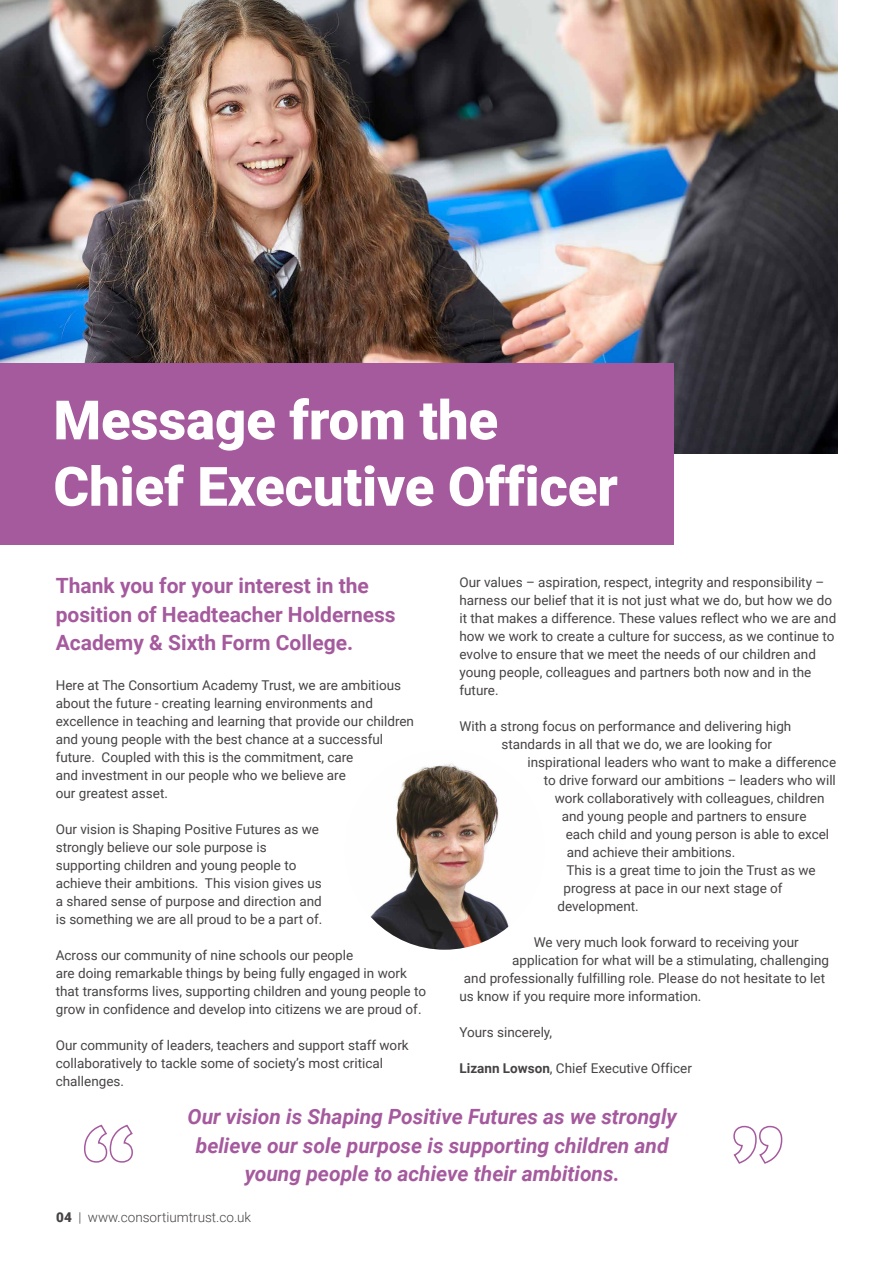
<style>
.page{position:relative;width:893px;height:1263px;background:#fff}
.page>*{position:absolute;margin:0;border:0;box-sizing:border-box;transform-origin:0 0}
.t1{font:900 54.3px/66.4px "Roboto";color:#fff}
.t2{font:italic 700 21px/28.5px "Roboto";color:#a55a9e;text-align:center}
.t3{font:700 21px/28.5px "Roboto";color:#a55a9e}
.t4{font:13.5px/18px "Roboto";color:#464345}
.t5{font:300 13.5px "Roboto";color:#464345}
.s1{font-weight:700}
.s2{font-weight:900}
</style>
<div class="page">
<img style="left:0;top:0;width:838px;height:454px">
<div style="left:0;top:363px;width:674px;height:181px;background:#a55a9e"></div>
<img style="left:345px;top:750px;width:199px;height:200px;border-radius:100px">
<svg style="left:733px;top:1125px;width:50px;height:39px"></svg>
<svg style="left:84px;top:1124px;width:49px;height:39px"></svg>
<h1 class="t1" style="left:53px;top:385px;width:566px">Message from the<br>Chief Executive Officer</h1>
<h2 class="t3" style="left:56px;top:571px;width:341px">Thank you for your interest in the position of Headteacher Holderness<br>Academy &amp; Sixth Form College.</h2>
<p class="t4" style="left:56px;top:675px;width:360px">Here at The Consortium Academy Trust, we are ambitious about the future - creating learning environments and excellence in teaching and learning that provide our children and young people with the best chance at a successful future. Coupled with this is the commitment, care<br>and investment in our people who we believe are<br>our greatest asset.</p>
<p class="t4" style="left:56px;top:819px;width:268px">Our vision is Shaping Positive Futures as we strongly believe our sole purpose is supporting children and young people to achieve their ambitions. This vision gives us a shared sense of purpose and direction and is something we are all proud to be a part of.</p>
<p class="t4" style="left:56px;top:945px;width:372px">Across our community of nine schools our people<br>are doing remarkable things by being fully engaged in work that transforms lives, supporting children and young people to grow in confidence and develop into citizens we are proud of.</p>
<p class="t4" style="left:56px;top:1035px;width:354px">Our community of leaders, teachers and support staff work collaboratively to tackle some of society’s most critical challenges.</p>
<p class="t4" style="left:459px;top:573px;width:378px">Our values – aspiration, respect, integrity and responsibility – harness our belief that it is not just what we do, but how we do it that makes a difference. These values reflect who we are and how we work to create a culture for success, as we continue to evolve to ensure that we meet the needs of our children and young people, colleagues and partners both now and in the future.</p>
<p class="t4" style="left:501px;top:717px;width:291px;text-indent:-42px">With a strong focus on performance and delivering high standards in all that we do, we are looking for</p>
<p class="t4" style="left:527px;top:753px;width:310px">inspirational leaders who want to make a difference</p>
<p class="t4" style="left:544px;top:771px;width:294px">to drive forward our ambitions – leaders who will</p>
<p class="t4" style="left:555px;top:789px;width:271px">work collaboratively with colleagues, children</p>
<p class="t4" style="left:562px;top:807px;width:246px">and young people and partners to ensure</p>
<p class="t4" style="left:566px;top:825px;width:265px">each child and young person is able to excel</p>
<p class="t4" style="left:567px;top:843px;width:170px">and achieve their ambitions.</p>
<p class="t4" style="left:566px;top:861px;width:251px">This is a great time to join the Trust as we</p>
<p class="t4" style="left:563px;top:879px;width:221px">progress at pace in our next stage of</p>
<p class="t4" style="left:557px;top:897px;width:83px">development.</p>
<p class="t4" style="left:534px;top:933px;width:266px">We very much look forward to receiving your</p>
<p class="t4" style="left:512px;top:951px;width:318px">application for what will be a stimulating, challenging</p>
<p class="t4" style="left:464px;top:969px;width:363px">and professionally fulfilling role. Please do not hesitate to let</p>
<p class="t4" style="left:459px;top:987px;width:243px">us know if you require more information.</p>
<p class="t4" style="left:459px;top:1023px;width:94px">Yours sincerely,</p>
<p class="t4" style="left:459px;top:1059px;width:234px"><span class="s1">Lizann Lowson</span>, Chief Executive Officer</p>
<h2 class="t2" style="left:188px;top:1101px;width:491px">Our vision is Shaping Positive Futures as we strongly believe our sole purpose is supporting children and young people to achieve their ambitions.</h2>
<p class="t5" style="left:56px;top:1208px;width:196px"><span class="s2">04</span> | www.consortiumtrust.co.uk</p>
</div>
